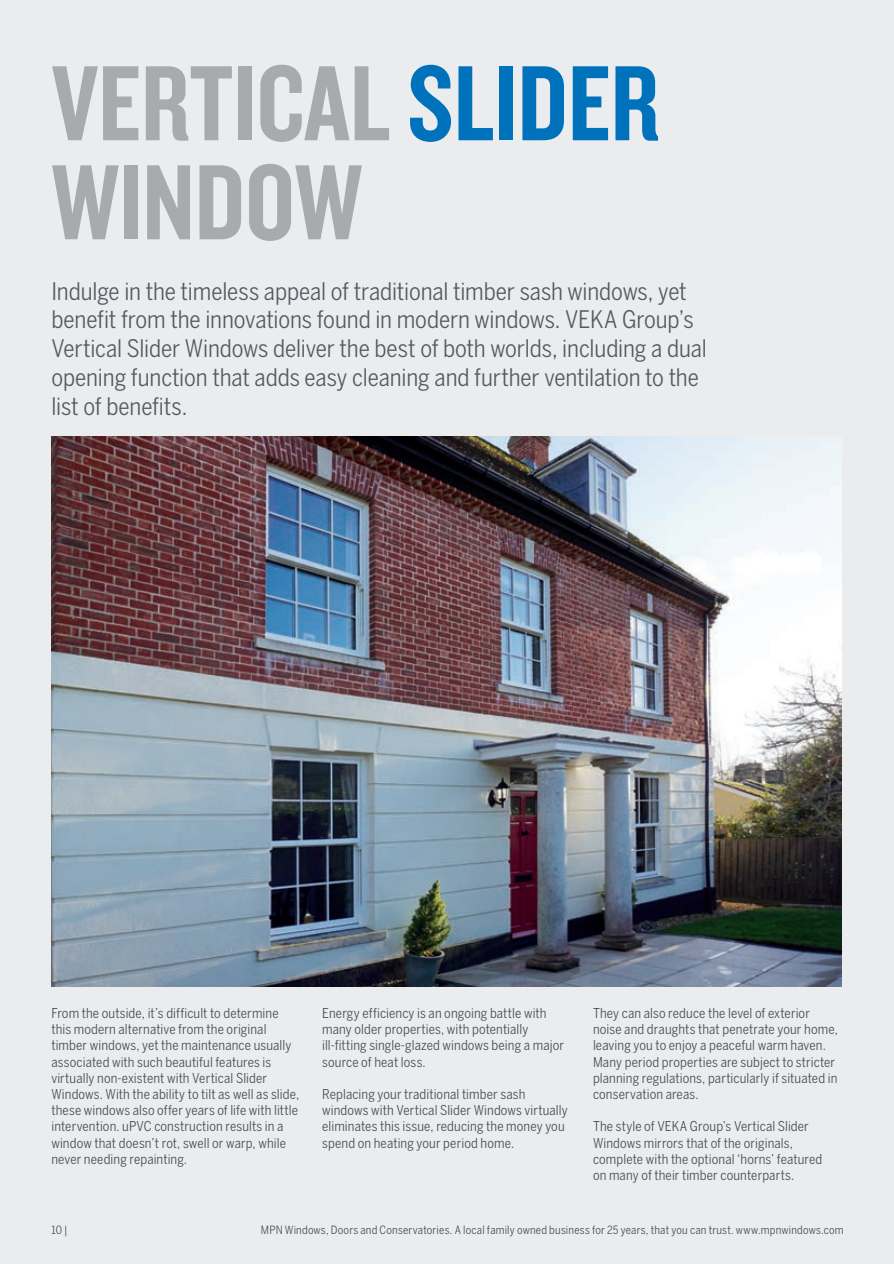
<style>
.page{position:relative;width:894px;height:1264px;background:#fff}
.page>*{position:absolute;margin:0;border:0;box-sizing:border-box;transform-origin:0 0}
.t1{font:111px/99px "Knockout 49 Liteweight";color:#a8abac}
.t2{font:condensed 24px/28.8px "Benton Sans";letter-spacing:-.005em;color:#545962}
.t3{font:condensed 13.5px/16.2px "Benton Sans";letter-spacing:.01em;color:#464b54}
.t4{font:condensed 11.4px "Benton Sans";letter-spacing:.015em;color:#464b54}
.s1{color:#0072bc}
</style>
<div class="page">
<div style="left:0;top:0;width:893px;height:1264px;background:#ebecee"></div>
<hr style="left:893px;top:0;width:1px;height:1264px;background:#ebecee">
<img style="left:51px;top:436px;width:790px;height:551px">
<h1 class="t1" style="left:51px;top:50px;width:609px">VERTICAL <span class="s1">SLIDER<br></span>WINDOW</h1>
<p class="t2" style="left:51px;top:276px;width:657px">Indulge in the timeless appeal of traditional timber sash windows, yet benefit from the innovations found in modern windows. VEKA Group’s Vertical Slider Windows deliver the best of both worlds, including a dual opening function that adds easy cleaning and further ventilation to the list of benefits.</p>
<p class="t3" style="left:51px;top:1005px;width:249px">From the outside, it’s difficult to determine this modern alternative from the original timber windows, yet the maintenance usually associated with such beautiful features is virtually non-existent with Vertical Slider Windows. With the ability to tilt as well as slide, these windows also offer years of life with little intervention. uPVC construction results in a window that doesn’t rot, swell or warp, while never needing repainting.</p>
<p class="t3" style="left:322px;top:1005px;width:243px">Energy efficiency is an ongoing battle with many older properties, with potentially ill-fitting single-glazed windows being a major source of heat loss.</p>
<p class="t3" style="left:322px;top:1086px;width:247px">Replacing your traditional timber sash windows with Vertical Slider Windows virtually eliminates this issue, reducing the money you spend on heating your period home.</p>
<p class="t3" style="left:593px;top:1005px;width:246px">They can also reduce the level of exterior noise and draughts that penetrate your home, leaving you to enjoy a peaceful warm haven.<br>Many period properties are subject to stricter planning regulations, particularly if situated in conservation areas.</p>
<p class="t3" style="left:593px;top:1118px;width:231px">The style of VEKA Group’s Vertical Slider Windows mirrors that of the originals, complete with the optional ‘horns’ featured on many of their timber counterparts.</p>
<p class="t4" style="left:51px;top:1223px;width:18px">10 |</p>
<p class="t4" style="left:261px;top:1223px;width:584px">MPN Windows, Doors and Conservatories. A local family owned business for 25 years, that you can trust. www.mpnwindows.com</p>
</div>
